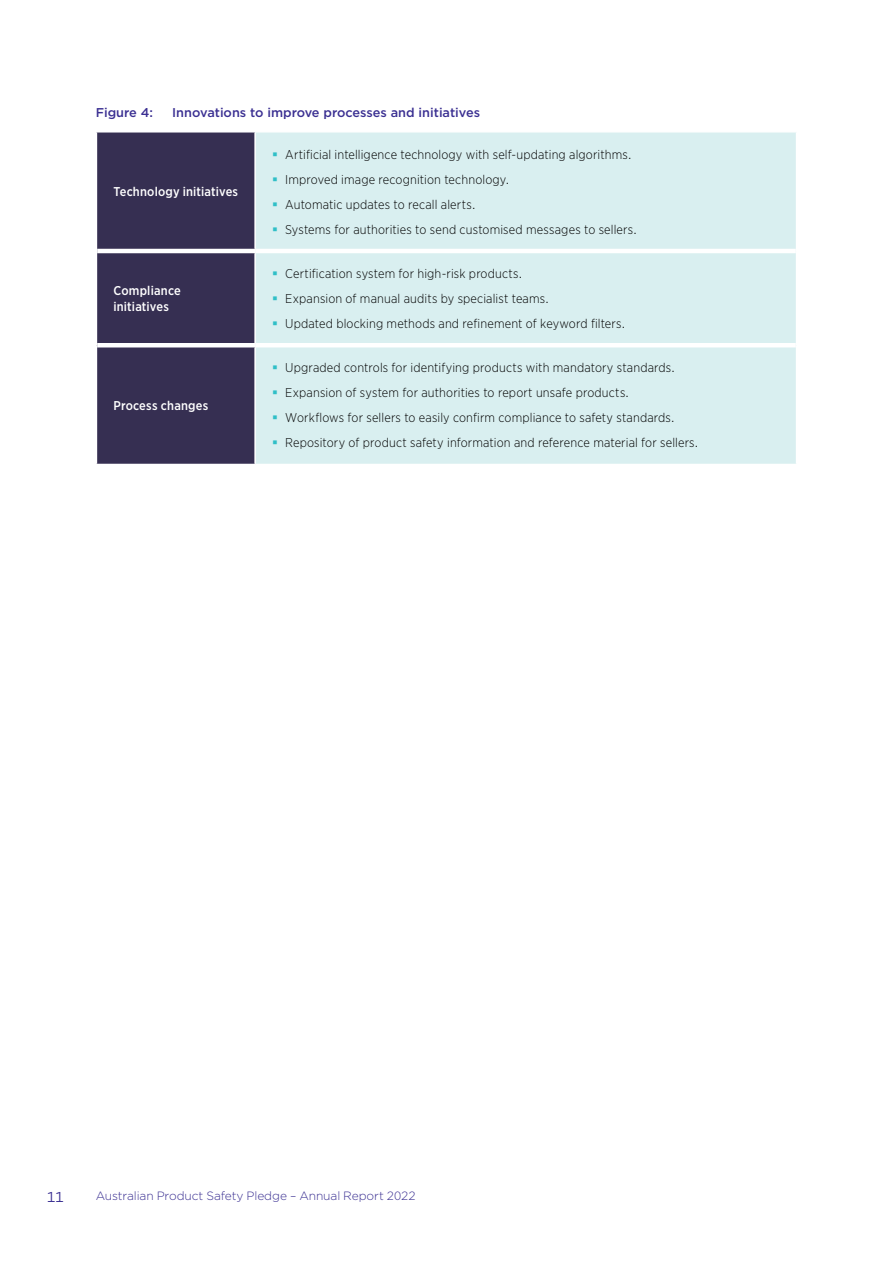
<style>
.page{position:relative;width:893px;height:1263px;background:#fff}
.page>*{position:absolute;margin:0;border:0;box-sizing:border-box;transform-origin:0 0}
.t1{font:14.25px "Gotham";color:#3b3092}
.t2{font:300 12.75px "Gotham Narrow";letter-spacing:.01em;color:#000}
._04_Table_header{font:500 12.75px/16.5px "Gotham Narrow";letter-spacing:.015em;color:#fff}
._02_Figure_Heading{font:500 12.75px "Gotham";color:#3b3092}
.t3{font:300 12px "Gotham";letter-spacing:-.01em;color:#3b3092}
</style>
<div class="page">
<div style="left:97px;top:133px;width:157px;height:331px;background:#362f52"></div>
<div style="left:256px;top:133px;width:540px;height:331px;background:#d9eff0"></div>
<hr style="left:97px;top:249px;width:158px;height:4px;background:#fff">
<hr style="left:255px;top:249px;width:541px;height:4px;background:#fff">
<hr style="left:97px;top:343px;width:158px;height:4px;background:#fff">
<hr style="left:255px;top:343px;width:541px;height:4px;background:#fff">
<svg style="left:273px;top:152px;width:4px;height:4px"></svg>
<svg style="left:273px;top:177px;width:4px;height:4px"></svg>
<svg style="left:273px;top:202px;width:4px;height:4px"></svg>
<svg style="left:273px;top:227px;width:4px;height:4px"></svg>
<svg style="left:273px;top:272px;width:4px;height:3px"></svg>
<svg style="left:273px;top:297px;width:4px;height:3px"></svg>
<svg style="left:273px;top:322px;width:4px;height:3px"></svg>
<svg style="left:273px;top:366px;width:4px;height:4px"></svg>
<svg style="left:273px;top:391px;width:4px;height:4px"></svg>
<svg style="left:273px;top:416px;width:4px;height:4px"></svg>
<svg style="left:273px;top:441px;width:4px;height:4px"></svg>
<p class="_02_Figure_Heading" style="left:96px;top:104px;width:59px">Figure 4:</p>
<p class="_02_Figure_Heading" style="left:172px;top:104px;width:310px">Innovations to improve processes and initiatives</p>
<p class="_04_Table_header" style="left:113px;top:184px;width:126px">Technology initiatives</p>
<p class="_04_Table_header" style="left:113px;top:282px;width:69px">Compliance initiatives</p>
<p class="_04_Table_header" style="left:113px;top:397px;width:96px">Process changes</p>
<p class="t2" style="left:285px;top:147px;width:348px">Artificial intelligence technology with self-updating algorithms.</p>
<p class="t2" style="left:285px;top:172px;width:225px">Improved image recognition technology.</p>
<p class="t2" style="left:285px;top:197px;width:192px">Automatic updates to recall alerts.</p>
<p class="t2" style="left:285px;top:222px;width:353px">Systems for authorities to send customised messages to sellers.</p>
<p class="t2" style="left:285px;top:266px;width:238px">Certification system for high-risk products.</p>
<p class="t2" style="left:285px;top:291px;width:265px">Expansion of manual audits by specialist teams.</p>
<p class="t2" style="left:285px;top:316px;width:341px">Updated blocking methods and refinement of keyword filters.</p>
<p class="t2" style="left:285px;top:360px;width:391px">Upgraded controls for identifying products with mandatory standards.</p>
<p class="t2" style="left:285px;top:385px;width:345px">Expansion of system for authorities to report unsafe products.</p>
<p class="t2" style="left:285px;top:410px;width:391px">Workflows for sellers to easily confirm compliance to safety standards.</p>
<p class="t2" style="left:285px;top:435px;width:414px">Repository of product safety information and reference material for sellers.</p>
<p class="t1" style="left:47px;top:1188px;width:18px">11</p>
<p class="t3" style="left:96px;top:1188px;width:322px">Australian Product Safety Pledge – Annual Report 2022</p>
</div>
